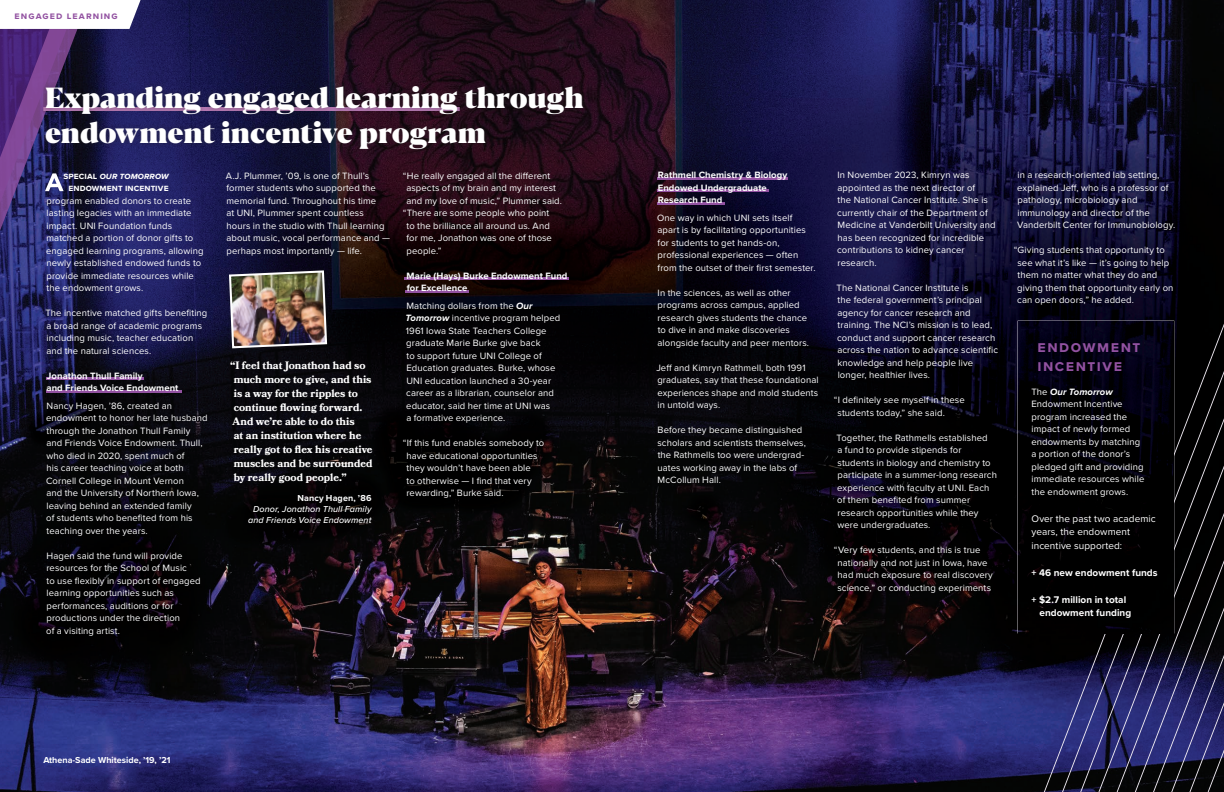
<style>
.page{position:relative;width:1224px;height:792px;background:#fff}
.page>*{position:absolute;margin:0;border:0;box-sizing:border-box;transform-origin:0 0}
.t1{font:800 29px/34.8px "Blacker Pro Dis";letter-spacing:-.01em;color:#fff}
.t2{font:700 16px/19.2px "Proxima Nova";letter-spacing:.095em;color:#9252a1}
.t3{font:700 10.8px/14px "Bookmania";color:#fff}
.t4{font:10px/13.5px "Proxima Nova";letter-spacing:.005em;color:#fff}
.t5{font:700 10px/13.5px "Proxima Nova";letter-spacing:.005em;color:#fff}
.t6{font:700 10px "Proxima Nova";letter-spacing:.105em;color:#9252a1}
.t7{font:9.5px/12.5px "Proxima Nova";letter-spacing:.01em;color:#fff}
.t8{font:700 9.5px/12.5px "Proxima Nova";letter-spacing:.005em;color:#fff}
.t9{font:italic 700 9.5px "Proxima Nova";color:#fff}
.t10{font:italic 500 9px/11px "Proxima Nova";letter-spacing:.01em;color:#fff;text-align:right}
.t11{font:700 9px "Proxima Nova";color:#fff}
.s1{font-style:normal}
.s2{font-weight:700;font-style:italic}
.s3{font-weight:700;font-style:normal}
</style>
<div class="page">
<img style="left:0;top:0;width:1224px;height:792px">
<svg style="left:1035px;top:306px;width:18px;height:486px;background:#1b1d4b"></svg>
<svg style="left:1053px;top:306px;width:19px;height:486px;background:#1d1f4b"></svg>
<svg style="left:1072px;top:306px;width:152px;height:486px;background:#1c1c36"></svg>
<hr style="left:657px;top:177px;width:131px;height:2px;background:#9252a1">
<hr style="left:657px;top:189px;width:111px;height:2px;background:#9252a1">
<hr style="left:657px;top:202px;width:67px;height:3px;background:#9252a1">
<div style="left:39px;top:80px;width:550px;height:76px;background:#231f20;opacity:.45"></div>
<hr style="left:46px;top:390px;width:135px;height:2px;background:#9252a1">
<hr style="left:46px;top:378px;width:97px;height:2px;background:#9252a1">
<svg style="left:0;top:0;width:141px;height:303px;background:#423a6f"></svg>
<hr style="left:405px;top:278px;width:164px;height:2px;background:#9252a1">
<hr style="left:405px;top:290px;width:63px;height:2px;background:#9252a1">
<img style="left:225px;top:266px;width:107px;height:87px">
<img style="left:1018px;top:321px;width:156px;height:312px">
<p class="t6" style="left:15px;top:8px;width:104px">engaged learning</p>
<h1 class="t1" style="left:45px;top:78px;width:540px">Expanding engaged learning through endowment incentive program</h1>
<p class="t9" style="left:64px;top:168px;width:107px"><span class="s1">special</span> our tomorrow</p>
<p class="t8" style="left:68px;top:181px;width:102px">endowment incentive</p>
<p class="t7" style="left:46px;top:194px;width:146px">program enabled donors to create</p>
<p class="t7" style="left:47px;top:206px;width:146px">lasting legacies with an immediate</p>
<p class="t7" style="left:46px;top:219px;width:127px">impact. UNI Foundation funds</p>
<p class="t7" style="left:46px;top:231px;width:148px">matched a portion of donor gifts to</p>
<p class="t7" style="left:46px;top:244px;width:159px">engaged learning programs, allowing</p>
<p class="t7" style="left:46px;top:256px;width:156px">newly established endowed funds to</p>
<p class="t7" style="left:46px;top:269px;width:149px">provide immediate resources while</p>
<p class="t7" style="left:47px;top:281px;width:98px">the endowment grows.</p>
<p class="t7" style="left:45px;top:306px;width:163px">The incentive matched gifts benefiting a broad range of academic programs including music, teacher education and the natural sciences.</p>
<h2 class="t8" style="left:46px;top:369px;width:133px">Jonathon Thull Family<br>and Friends Voice Endowment</h2>
<p class="t7" style="left:46px;top:399px;width:163px">Nancy Hagen, ’86, created an endowment to honor her late husband through the Jonathon Thull Family and Friends Voice Endowment. Thull, who died in 2020, spent much of<br>his career teaching voice at both<br>Cornell College in Mount Vernon<br>and the University of Northern Iowa, leaving behind an extended family<br>of students who benefited from his teaching over the years.</p>
<p class="t7" style="left:46px;top:549px;width:156px">Hagen said the fund will provide resources for the School of Music<br>to use flexibly in support of engaged learning opportunities such as performances, auditions or for productions under the direction<br>of a visiting artist.</p>
<p class="t7" style="left:226px;top:169px;width:166px">A.J. Plummer, ’09, is one of Thull’s former students who supported the memorial fund. Throughout his time<br>at UNI, Plummer spent countless<br>hours in the studio with Thull learning about music, vocal performance and — perhaps most importantly — life.</p>
<p class="t7" style="left:403px;top:169px;width:149px">“He really engaged all the different</p>
<p class="t7" style="left:406px;top:181px;width:151px">aspects of my brain and my interest</p>
<p class="t7" style="left:406px;top:194px;width:157px">and my love of music,” Plummer said.</p>
<p class="t7" style="left:403px;top:206px;width:148px">“There are some people who point</p>
<p class="t7" style="left:407px;top:219px;width:145px">to the brilliance all around us. And</p>
<p class="t7" style="left:407px;top:231px;width:147px">for me, Jonathon was one of those</p>
<p class="t7" style="left:406px;top:244px;width:37px">people.”</p>
<h2 class="t8" style="left:407px;top:269px;width:162px">Marie (Hays) Burke Endowment Fund for Excellence</h2>
<p class="t7" style="left:406px;top:299px;width:156px">Matching dollars from the <span class="s2">Our<br>Tomorrow</span> incentive program helped<br>1961 Iowa State Teachers College graduate Marie Burke give back<br>to support future UNI College of<br>Education graduates. Burke, whose<br>UNI education launched a 30-year career as a librarian, counselor and educator, said her time at UNI was<br>a formative experience.</p>
<p class="t7" style="left:407px;top:436px;width:139px;text-indent:-4px">“If this fund enables somebody to have educational opportunities they wouldn’t have been able<br>to otherwise — I find that very rewarding,” Burke said.</p>
<p class="t3" style="left:230px;top:358px;width:144px">“I feel that Jonathon had so much more to give, and this is a way for the ripples to continue flowing forward.<br>And we’re able to do this<br>at an institution where he really got to flex his creative muscles and be surrounded by really good people.”</p>
<p class="t10" style="left:248px;top:493px;width:125px"><span class="s3">Nancy Hagen, ’86<br></span>Donor, Jonathon Thull Family and Friends Voice Endowment</p>
<p class="t11" style="left:43px;top:753px;width:129px">Athena-Sade Whiteside, ’19, ’21</p>
<h2 class="t8" style="left:658px;top:168px;width:131px">Rathmell Chemistry &amp; Biology<br>Endowed Undergraduate<br>Research Fund</h2>
<p class="t7" style="left:657px;top:211px;width:160px">One way in which UNI sets itself apart is by facilitating opportunities for students to get hands-on, professional experiences — often from the outset of their first semester.</p>
<p class="t7" style="left:657px;top:286px;width:153px">In the sciences, as well as other programs across campus, applied research gives students the chance to dive in and make discoveries alongside faculty and peer mentors.</p>
<p class="t7" style="left:656px;top:361px;width:164px">Jeff and Kimryn Rathmell, both 1991 graduates, say that these foundational experiences shape and mold students in untold ways.</p>
<p class="t7" style="left:657px;top:423px;width:150px">Before they became distinguished scholars and scientists themselves, the Rathmells too were undergrad&shy;uates working away in the labs of<br>McCollum Hall.</p>
<p class="t7" style="left:837px;top:168px;width:160px">In November 2023, Kimryn was appointed as the next director of<br>the National Cancer Institute. She is currently chair of the Department of<br>Medicine at Vanderbilt University and has been recognized for incredible contributions to kidney cancer research.</p>
<p class="t7" style="left:837px;top:281px;width:163px">The National Cancer Institute is<br>the federal government’s principal agency for cancer research and training. The NCI’s mission is to lead, conduct and support cancer research across the nation to advance scientific knowledge and help people live longer, healthier lives.</p>
<p class="t7" style="left:837px;top:393px;width:129px;text-indent:-3px">“I definitely see myself in these students today,” she said.</p>
<p class="t7" style="left:837px;top:431px;width:162px">Together, the Rathmells established<br>a fund to provide stipends for students in biology and chemistry to participate in a summer-long research experience with faculty at UNI. Each of them benefited from summer research opportunities while they were undergraduates.</p>
<p class="t7" style="left:837px;top:543px;width:157px;text-indent:-3px">“Very few students, and this is true nationally and not just in Iowa, have had much exposure to real discovery science,” or conducting experiments</p>
<p class="t7" style="left:1017px;top:168px;width:160px">in a research-oriented lab setting, explained Jeff, who is a professor of pathology, microbiology and immunology and director of the Vanderbilt Center for Immunobiology.</p>
<p class="t7" style="left:1017px;top:243px;width:158px;text-indent:-3px">“Giving students that opportunity to see what it’s like — it’s going to help them no matter what they do and giving them that opportunity early on can open doors,” he added.</p>
<p class="t2" style="left:1037px;top:336px;width:104px">endowment incentive</p>
<p class="t7" style="left:1032px;top:385px;width:114px">The <span class="s2">Our Tomorrow<br></span>Endowment Incentive program increased the impact of newly formed endowments by matching a portion of the donor’s pledged gift and providing immediate resources while the endowment grows.</p>
<p class="t4" style="left:1032px;top:511px;width:126px">Over the past two academic years, the endowment incentive supported:</p>
<p class="t5" style="left:1032px;top:565px;width:128px">+ 46 new endowment funds</p>
<p class="t5" style="left:1040px;top:592px;width:93px;text-indent:-8px">+ $2.7 million in total endowment funding</p>
</div>
